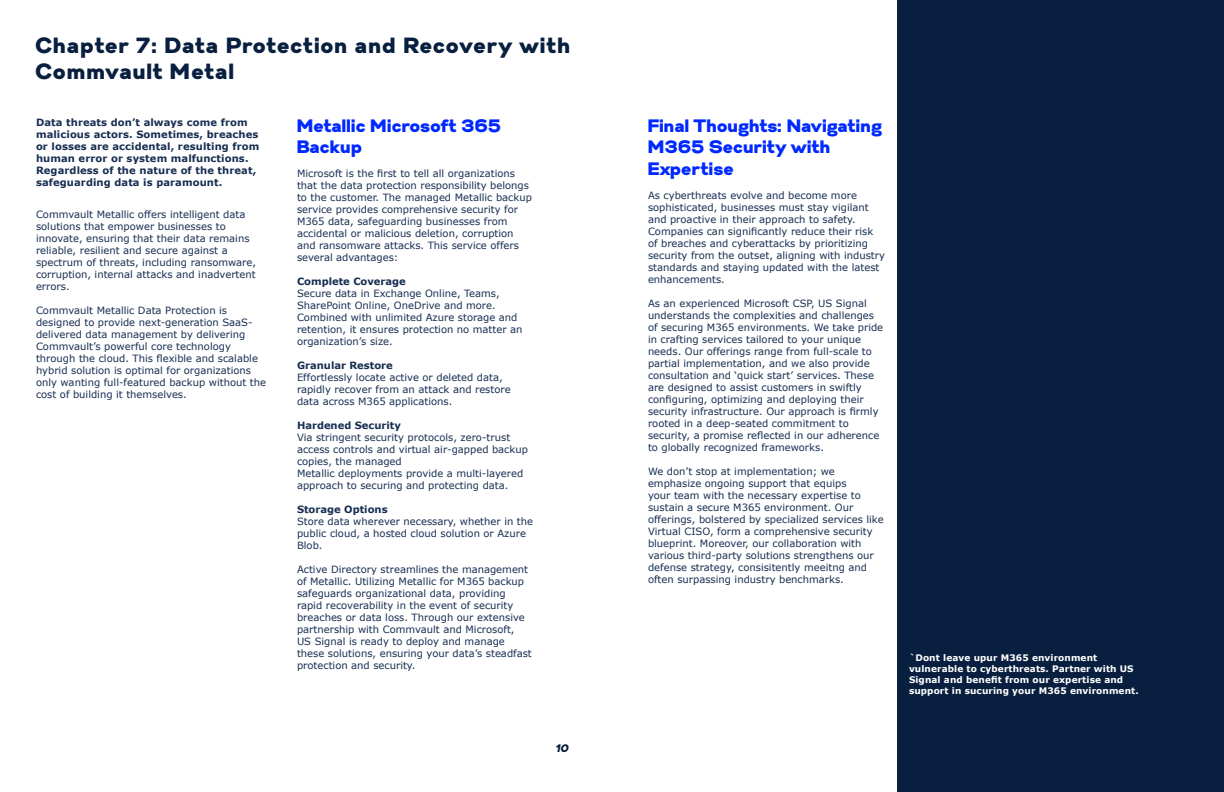
<style>
.page{position:relative;width:1224px;height:792px;background:#fff}
.page>*{position:absolute;margin:0;border:0;box-sizing:border-box;transform-origin:0 0}
.t1{font:22px/26.4px "Gabriel Sans Black";letter-spacing:.04em;color:#091f3f}
.t2{font:18px/21.6px "Gabriel Sans Black";letter-spacing:.01em;color:#0029ff}
.t3{font:11px "Gabriel Sans Black Italic";color:#091f3f}
.t4{font:10px/12px "Verdana";color:#172e52}
.t5{font:700 10px/12px "Verdana";letter-spacing:.01em;color:#172e52}
.t6{font:700 9px/10.8px "Verdana";letter-spacing:.01em;color:#fff}
</style>
<div class="page">
<div style="left:897px;top:0;width:327px;height:792px;background:#091f3f"></div>
<h1 class="t1" style="left:36px;top:33px;width:537px">Chapter 7: Data Protection and Recovery with<br>Commvault Metal</h1>
<p class="t5" style="left:36px;top:117px;width:225px">Data threats don’t always come from malicious actors. Sometimes, breaches or losses are accidental, resulting from human error or system malfunctions.<br>Regardless of the nature of the threat, safeguarding data is paramount.</p>
<p class="t4" style="left:36px;top:209px;width:222px">Commvault Metallic offers intelligent data solutions that empower businesses to innovate, ensuring that their data remains reliable, resilient and secure against a spectrum of threats, including ransomware, corruption, internal attacks and inadvertent errors.</p>
<p class="t4" style="left:36px;top:305px;width:232px">Commvault Metallic Data Protection is designed to provide next-generation SaaS&shy;delivered data management by delivering Commvault’s powerful core technology through the cloud. This flexible and scalable hybrid solution is optimal for organizations only wanting full-featured backup without the cost of building it themselves.</p>
<h2 class="t2" style="left:297px;top:116px;width:206px">Metallic Microsoft 365<br>Backup</h2>
<p class="t4" style="left:297px;top:168px;width:236px">Microsoft is the first to tell all organizations that the data protection responsibility belongs to the customer. The managed Metallic backup service provides comprehensive security for M365 data, safeguarding businesses from accidental or malicious deletion, corruption and ransomware attacks. This service offers several advantages:</p>
<p class="t5" style="left:297px;top:276px;width:110px">Complete Coverage</p>
<p class="t4" style="left:297px;top:289px;width:227px">Secure data in Exchange Online, Teams, SharePoint Online, OneDrive and more.<br>Combined with unlimited Azure storage and retention, it ensures protection no matter an organization’s size.</p>
<p class="t5" style="left:297px;top:360px;width:97px">Granular Restore</p>
<p class="t4" style="left:297px;top:373px;width:215px">Effortlessly locate active or deleted data, rapidly recover from an attack and restore data across M365 applications.</p>
<p class="t5" style="left:297px;top:420px;width:106px">Hardened Security</p>
<p class="t4" style="left:297px;top:433px;width:233px">Via stringent security protocols, zero-trust access controls and virtual air-gapped backup copies, the managed<br>Metallic deployments provide a multi-layered approach to securing and protecting data.</p>
<p class="t5" style="left:297px;top:504px;width:92px">Storage Options</p>
<p class="t4" style="left:297px;top:517px;width:238px">Store data wherever necessary, whether in the public cloud, a hosted cloud solution or Azure<br>Blob.</p>
<p class="t4" style="left:297px;top:565px;width:236px">Active Directory streamlines the management of Metallic. Utilizing Metallic for M365 backup safeguards organizational data, providing rapid recoverability in the event of security breaches or data loss. Through our extensive partnership with Commvault and Microsoft,<br>US Signal is ready to deploy and manage these solutions, ensuring your data’s steadfast protection and security.</p>
<p class="t3" style="left:556px;top:742px;width:14px">10</p>
<h2 class="t2" style="left:648px;top:116px;width:236px">Final Thoughts: Navigating<br>M365 Security with<br>Expertise</h2>
<p class="t4" style="left:648px;top:190px;width:239px">As cyberthreats evolve and become more sophisticated, businesses must stay vigilant and proactive in their approach to safety.<br>Companies can significantly reduce their risk of breaches and cyberattacks by prioritizing security from the outset, aligning with industry standards and staying updated with the latest enhancements.</p>
<p class="t4" style="left:648px;top:298px;width:237px">As an experienced Microsoft CSP, US Signal understands the complexities and challenges of securing M365 environments. We take pride in crafting services tailored to your unique needs. Our offerings range from full-scale to partial implementation, and we also provide consultation and ‘quick start’ services. These are designed to assist customers in swiftly configuring, optimizing and deploying their security infrastructure. Our approach is firmly rooted in a deep-seated commitment to security, a promise reflected in our adherence to globally recognized frameworks.</p>
<p class="t4" style="left:648px;top:466px;width:237px">We don’t stop at implementation; we emphasize ongoing support that equips<br>your team with the necessary expertise to sustain a secure M365 environment. Our offerings, bolstered by specialized services like Virtual CISO, form a comprehensive security blueprint. Moreover, our collaboration with various third-party solutions strengthens our defense strategy, consisitently meeitng and often surpassing industry benchmarks.</p>
<p class="t6" style="left:909px;top:653px;width:231px">`Dont leave upur M365 environment vulnerable to cyberthreats. Partner with US Signal and benefit from our expertise and support in sucuring your M365 environment.</p>
</div>
